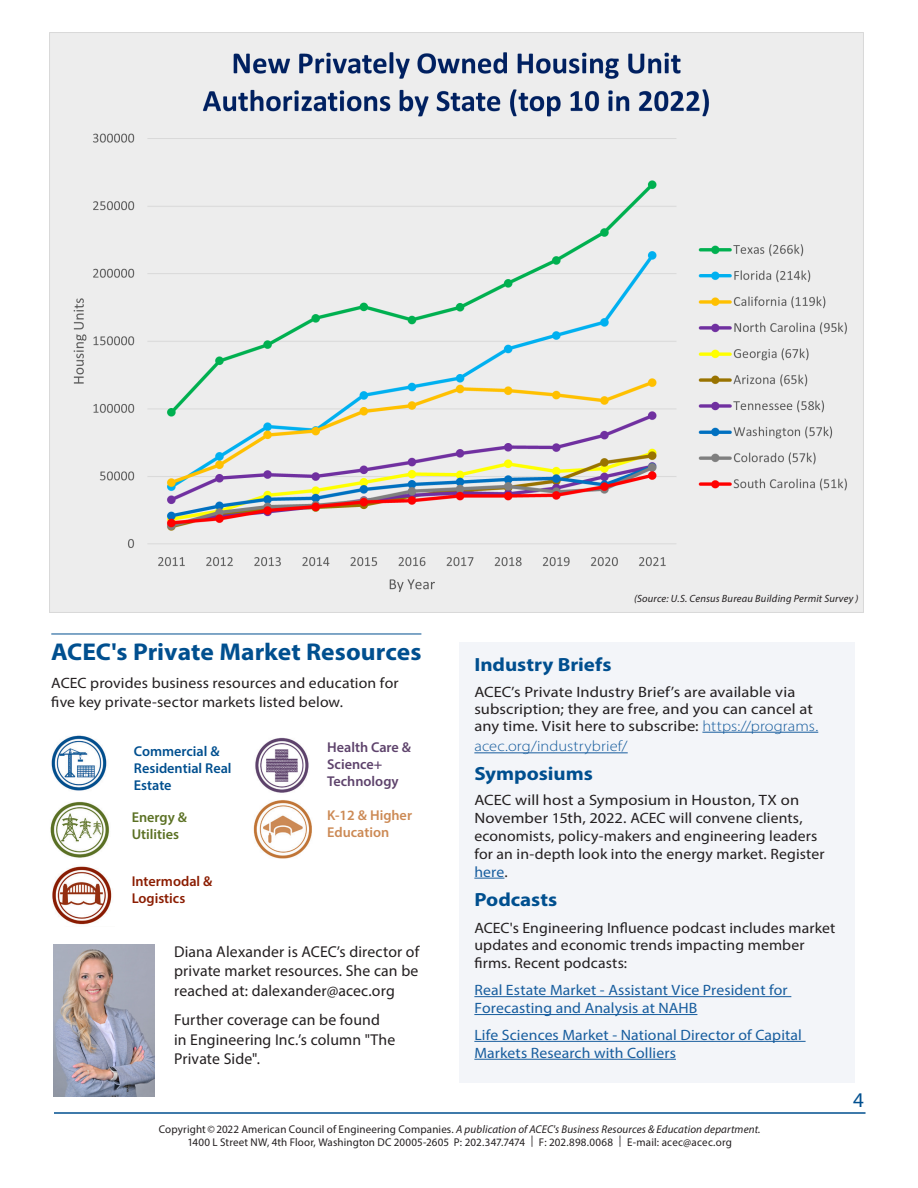
<style>
.page{position:relative;width:918px;height:1188px;background:#fff}
.page>*{position:absolute;margin:0;border:0;box-sizing:border-box;transform-origin:0 0}
.t1{font:700 24.3px "Myriad Pro";color:#004f8f;scale:1.05 1}
.t2{font:21px "Myriad Pro";color:#004f8f}
.t3{font:700 19.05px "Myriad Pro";color:#004f8f;scale:1.1 1}
.t4{font:15.75px/19.5px "Myriad Pro";letter-spacing:.01em;color:#231f20;text-align:justify}
.t5{font:15px/17.9px "Myriad Pro";letter-spacing:.005em;color:#231f20;scale:1.1 1}
.t6{font:15px/17.9px "Myriad Pro";letter-spacing:.005em;color:#231f20;scale:1.05 1}
.t7{font:15px/17.9px "Myriad Pro";letter-spacing:.005em;color:#175d9e;scale:1.05 1}
.t8{font:300 15px "Myriad Pro";letter-spacing:.01em;color:#175d9e;scale:1.1 1}
.t9{font:600 14.25px/17.1px "Myriad Pro";color:#004f8f}
.t10{font:600 14.25px/17.1px "Myriad Pro";color:#5e436c}
.t11{font:600 14.25px/17.1px "Myriad Pro";color:#8b1d02}
.t12{font:600 14.25px/17.1px "Myriad Pro";color:#cc8a55}
.t13{font:600 14.25px/17.1px "Myriad Pro";color:#5b7124}
.t14{font:11.25px/12.8px "Myriad Pro";letter-spacing:.015em;color:#231f20;text-align:center}
.t15{font:italic 10.5px "Myriad Pro";letter-spacing:.02em;color:#231f20}
.s1{font-weight:300;color:#175d9e}
.s2{color:#175d9e}
.s3{font-style:italic}
</style>
<div class="page">
<hr style="left:54px;top:1113px;width:811px;height:1px;background:#004f8f">
<hr style="left:51px;top:634px;width:370px;height:1px;background:#004f8f">
<img style="left:51px;top:735px;width:56px;height:56px">
<img style="left:52px;top:866px;width:60px;height:59px">
<img style="left:50px;top:802px;width:60px;height:56px">
<img style="left:255px;top:737px;width:54px;height:56px">
<div style="left:459px;top:642px;width:396px;height:440px;background:#f3f5f9"></div>
<hr style="left:702px;top:732px;width:116px;height:1px;background:#175d9e">
<hr style="left:474px;top:752px;width:154px;height:1px;background:#175d9e">
<hr style="left:474px;top:878px;width:30px;height:1px;background:#175d9e">
<hr style="left:474px;top:996px;width:317px;height:1px;background:#175d9e">
<hr style="left:474px;top:1014px;width:223px;height:1px;background:#175d9e">
<hr style="left:474px;top:1041px;width:332px;height:1px;background:#175d9e">
<hr style="left:474px;top:1059px;width:202px;height:1px;background:#175d9e">
<img style="left:54px;top:945px;width:101px;height:151px">
<img style="left:253px;top:800px;width:59px;height:59px">
<img style="left:50px;top:33px;width:813px;height:580px">
<h1 class="t1" style="left:51px;top:636px;width:354px">ACEC's Private Market Resources</h1>
<p class="t6" style="left:51px;top:673px;width:332px;line-height:18.6px">ACEC provides business resources and education for five key private-sector markets listed below.</p>
<p class="t9" style="left:134px;top:742px;width:99px">Commercial &amp;<br>Residential Real<br>Estate</p>
<p class="t13" style="left:132px;top:808px;width:57px">Energy &amp;<br>Utilities</p>
<p class="t11" style="left:132px;top:873px;width:82px">Intermodal &amp;<br>Logistics</p>
<p class="t10" style="left:327px;top:738px;width:85px">Health Care &amp;<br>Science+<br>Technology</p>
<p class="t12" style="left:327px;top:806px;width:86px">K-12 &amp; Higher<br>Education</p>
<p class="t4" style="left:174px;top:942px;width:247px">Diana Alexander is ACEC’s director of private market resources. She can be reached at: dalexander@acec.org</p>
<p class="t4" style="left:174px;top:1010px;width:223px;text-align:left">Further coverage can be found in Engineering Inc.’s column "The<br>Private Side".</p>
<p class="t15" style="left:634px;top:592px;width:226px">(Source: U.S. Census Bureau Building Permit Survey )</p>
<p class="t3" style="left:474px;top:652px;width:126px">Industry Briefs</p>
<p class="t5" style="left:474px;top:683px;width:314px;line-height:17.1px">ACEC’s Private Industry Brief’s are available via subscription; they are free, and you can cancel at any time. Visit here to subscribe: <span class="s1">https://programs.</span></p>
<p class="t8" style="left:474px;top:737px;width:141px">acec.org/industrybrief/</p>
<p class="t3" style="left:474px;top:761px;width:109px">Symposiums</p>
<p class="t5" style="left:474px;top:791px;width:320px">ACEC will host a Symposium in Houston, TX on November 15th, 2022. ACEC will convene clients, economists, policy-makers and engineering leaders for an in-depth look into the energy market. Register <span class="s2">here</span>.</p>
<p class="t3" style="left:474px;top:887px;width:77px">Podcasts</p>
<p class="t6" style="left:474px;top:918px;width:345px">ACEC's Engineering Influence podcast includes market updates and economic trends impacting member firms. Recent podcasts:</p>
<p class="t7" style="left:474px;top:981px;width:300px">Real Estate Market - Assistant Vice President for<br>Forecasting and Analysis at NAHB</p>
<p class="t7" style="left:474px;top:1026px;width:314px">Life Sciences Market - National Director of Capital<br>Markets Research with Colliers</p>
<h2 class="t2" style="left:853px;top:1087px;width:12px">4</h2>
<p class="t14" style="left:159px;top:1123px;width:603px">Copyright © 2022 American Council of Engineering Companies. <span class="s3">A publication of ACEC's Business Resources &amp; Education department.<br></span>1400 L Street NW, 4th Floor, Washington DC 20005-2605 P: 202.347.7474 | F: 202.898.0068 | E-mail: acec@acec.org</p>
</div>
